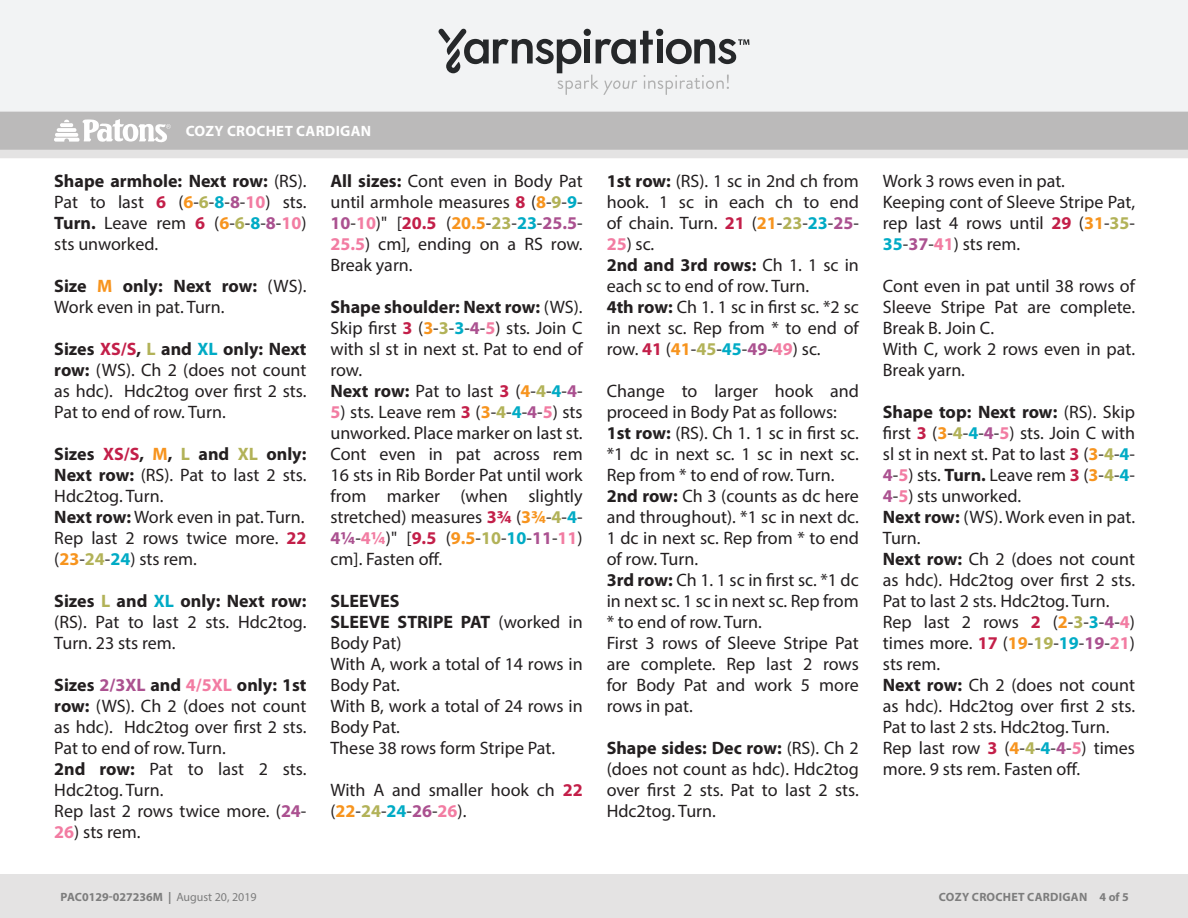
<style>
.page{position:relative;width:1188px;height:918px;background:#fff}
.page>*{position:absolute;margin:0;border:0;box-sizing:border-box;transform-origin:0 0}
.Body{font:18px/21px "Myriad Pro";color:#231f20;text-align:justify}
.Body-2{font:700 18px "Myriad Pro";color:#231f20}
.t1{font:700 15px "Myriad Pro";letter-spacing:.02em;color:#fff}
.t2{font:700 12px "Myriad Pro";letter-spacing:.015em;color:#7d7d7d}
.s1{font-weight:700}
.s2{font-weight:700;color:#c31f49}
.s3{font-weight:700;color:#f7941e}
.s4{font-weight:700;color:#b2b258}
.s5{font-weight:700;color:#00abc5}
.s6{font-weight:700;color:#ab5190}
.s7{font-weight:700;color:#f27ca2}
.s8{font-weight:400}
</style>
<div class="page">
<div style="left:0;top:112px;width:1188px;height:7px;background:#bbbaba"></div>
<div style="left:0;top:0;width:1188px;height:112px;background:#f2f3f4"></div>
<svg style="left:438px;top:29px;width:311px;height:66px"></svg>
<svg style="left:0;top:119px;width:1188px;height:39px;background:#c5c4c4"></svg>
<div style="left:0;top:875px;width:1188px;height:43px;background:#e4e3e3"></div>
<p class="t1" style="left:186px;top:121px;width:187px">COZY CROCHET CARDIGAN</p>
<p class="Body" style="left:54px;top:170px;width:254px"><span class="s1">Shape armhole: Next row:</span> (RS).<br>Pat to last <span class="s2">6</span> (<span class="s3">6</span>-<span class="s4">6</span>-<span class="s5">8</span>-<span class="s6">8</span>-<span class="s7">10</span>) sts.<br><span class="s1">Turn.</span> Leave rem <span class="s2">6</span> (<span class="s3">6</span>-<span class="s4">6</span>-<span class="s5">8</span>-<span class="s6">8</span>-<span class="s7">10</span>) sts unworked.</p>
<p class="Body" style="left:54px;top:275px;width:254px"><span class="s1">Size</span> <span class="s3">M</span> <span class="s1">only: Next row:</span> (WS).<br>Work even in pat. Turn.</p>
<p class="Body" style="left:54px;top:338px;width:254px"><span class="s1">Sizes</span> <span class="s2">XS/S</span><span class="s1">,</span> <span class="s4">L</span> <span class="s1">and</span> <span class="s5">XL</span> <span class="s1">only: Next row:</span> (WS). Ch 2 (does not count as hdc). Hdc2tog over first 2 sts.<br>Pat to end of row. Turn.</p>
<p class="Body" style="left:54px;top:443px;width:254px"><span class="s1">Sizes</span> <span class="s2">XS/S</span><span class="s1">,</span> <span class="s3">M</span><span class="s1">,</span> <span class="s4">L</span> <span class="s1">and</span> <span class="s4">XL</span> <span class="s1">only:<br>Next row:</span> (RS). Pat to last 2 sts.<br>Hdc2tog. Turn.</p>
<p class="Body" style="left:54px;top:506px;width:252px"><span class="s1">Next row:</span> Work even in pat. Turn.</p>
<p class="Body" style="left:54px;top:527px;width:254px">Rep last 2 rows twice more. <span class="s2">22 </span>(<span class="s3">23</span>-<span class="s4">24</span>-<span class="s5">24</span>) sts rem.</p>
<p class="Body" style="left:54px;top:590px;width:254px"><span class="s1">Sizes</span> <span class="s4">L</span> <span class="s1">and</span> <span class="s5">XL</span> <span class="s1">only: Next row: </span>(RS). Pat to last 2 sts. Hdc2tog.<br>Turn. 23 sts rem.</p>
<p class="Body" style="left:54px;top:674px;width:254px"><span class="s1">Sizes</span> <span class="s6">2/3XL</span> <span class="s1">and</span> <span class="s7">4/5XL</span> <span class="s1">only: 1st row:</span> (WS). Ch 2 (does not count as hdc). Hdc2tog over first 2 sts.<br>Pat to end of row. Turn.</p>
<p class="Body" style="left:54px;top:758px;width:254px"><span class="s1">2nd row:</span> Pat to last 2 sts.<br>Hdc2tog. Turn.</p>
<p class="Body" style="left:54px;top:800px;width:254px">Rep last 2 rows twice more. (<span class="s6">24</span>-</p>
<p class="Body" style="left:54px;top:821px;width:88px"><span class="s7">26</span>) sts rem.</p>
<p class="Body" style="left:331px;top:170px;width:254px"><span class="s1">All sizes:</span> Cont even in Body Pat until armhole measures <span class="s2">8</span> (<span class="s3">8</span>-<span class="s4">9</span>-<span class="s5">9</span>- <span class="s6">10</span>-<span class="s7">10</span>)" [<span class="s2">20.5</span> (<span class="s3">20.5</span>-<span class="s4">23</span>-<span class="s5">23</span>-<span class="s6">25.5</span>- <span class="s7">25.5</span>) cm], ending on a RS row.<br>Break yarn.</p>
<p class="Body" style="left:331px;top:296px;width:254px"><span class="s1">Shape shoulder: Next row:</span> (WS).<br>Skip first <span class="s2">3</span> (<span class="s3">3</span>-<span class="s4">3</span>-<span class="s5">3</span>-<span class="s6">4</span>-<span class="s7">5</span>) sts. Join C with sl st in next st. Pat to end of row.</p>
<p class="Body" style="left:331px;top:380px;width:254px"><span class="s1">Next row:</span> Pat to last <span class="s2">3</span> (<span class="s3">4</span>-<span class="s4">4</span>-<span class="s5">4</span>-<span class="s6">4</span>-</p>
<p class="Body" style="left:331px;top:401px;width:254px"><span class="s7">5</span>) sts. Leave rem <span class="s2">3</span> (<span class="s3">3</span>-<span class="s4">4</span>-<span class="s5">4</span>-<span class="s6">4</span>-<span class="s7">5</span>) sts unworked. Place marker on last st.</p>
<p class="Body" style="left:331px;top:443px;width:254px">Cont even in pat across rem 16 sts in Rib Border Pat until work from marker (when slightly stretched) measures <span class="s2">3¾</span> (<span class="s3">3¾</span>-<span class="s4">4</span>-<span class="s5">4</span>- <span class="s6">4¼</span>-<span class="s7">4¼</span>)" [<span class="s2">9.5</span> (<span class="s3">9.5</span>-<span class="s4">10</span>-<span class="s5">10</span>-<span class="s6">11</span>-<span class="s7">11</span>) cm]. Fasten off.</p>
<p class="Body-2" style="left:331px;top:589px;width:71px">SLEEVES</p>
<p class="Body" style="left:331px;top:611px;width:254px"><span class="s1">SLEEVE STRIPE PAT</span> (worked in<br>Body Pat)</p>
<p class="Body" style="left:331px;top:653px;width:254px">With A, work a total of 14 rows in<br>Body Pat.</p>
<p class="Body" style="left:331px;top:695px;width:254px">With B, work a total of 24 rows in<br>Body Pat.</p>
<p class="Body" style="left:331px;top:737px;width:226px">These 38 rows form Stripe Pat.</p>
<p class="Body" style="left:331px;top:779px;width:254px">With A and smaller hook ch <span class="s2">22 </span>(<span class="s3">22</span>-<span class="s4">24</span>-<span class="s5">24</span>-<span class="s6">26</span>-<span class="s7">26</span>).</p>
<p class="Body" style="left:607px;top:170px;width:254px"><span class="s1">1st row:</span> (RS). 1 sc in 2nd ch from hook. 1 sc in each ch to end of chain. Turn. <span class="s2">21</span> (<span class="s3">21</span>-<span class="s4">23</span>-<span class="s5">23</span>-<span class="s6">25</span>-</p>
<p class="Body" style="left:607px;top:233px;width:49px"><span class="s7">25</span>) sc.</p>
<p class="Body" style="left:607px;top:254px;width:254px"><span class="s1">2nd and 3rd rows:</span> Ch 1. 1 sc in each sc to end of row. Turn.</p>
<p class="Body" style="left:607px;top:296px;width:254px"><span class="s1">4th row:</span> Ch 1. 1 sc in first sc. *2 sc in next sc. Rep from * to end of row. <span class="s2">41</span> (<span class="s3">41</span>-<span class="s4">45</span>-<span class="s5">45</span>-<span class="s6">49</span>-<span class="s7">49</span>) sc.</p>
<p class="Body" style="left:607px;top:380px;width:254px">Change to larger hook and proceed in Body Pat as follows:</p>
<p class="Body" style="left:607px;top:422px;width:254px"><span class="s1">1st row:</span> (RS). Ch 1. 1 sc in first sc. *1 dc in next sc. 1 sc in next sc.<br>Rep from * to end of row. Turn.</p>
<p class="Body" style="left:607px;top:485px;width:254px"><span class="s1">2nd row:</span> Ch 3 (counts as dc here and throughout). *1 sc in next dc.<br>1 dc in next sc. Rep from * to end of row. Turn.</p>
<p class="Body" style="left:607px;top:569px;width:254px"><span class="s1">3rd row:</span> Ch 1. 1 sc in first sc. *1 dc in next sc. 1 sc in next sc. Rep from * to end of row. Turn.</p>
<p class="Body" style="left:607px;top:632px;width:254px">First 3 rows of Sleeve Stripe Pat are complete. Rep last 2 rows for Body Pat and work 5 more rows in pat.</p>
<p class="Body" style="left:607px;top:737px;width:254px"><span class="s1">Shape sides: Dec row:</span> (RS). Ch 2 (does not count as hdc). Hdc2tog over first 2 sts. Pat to last 2 sts.<br>Hdc2tog. Turn.</p>
<p class="Body" style="left:883px;top:170px;width:184px">Work 3 rows even in pat.</p>
<p class="Body" style="left:883px;top:191px;width:254px">Keeping cont of Sleeve Stripe Pat, rep last 4 rows until <span class="s2">29</span> (<span class="s3">31</span>-<span class="s4">35</span>- <span class="s5">35</span>-<span class="s6">37</span>-<span class="s7">41</span>) sts rem.</p>
<p class="Body" style="left:883px;top:275px;width:254px">Cont even in pat until 38 rows of Sleeve Stripe Pat are complete.<br>Break B. Join C.</p>
<p class="Body" style="left:883px;top:338px;width:254px">With C, work 2 rows even in pat.<br>Break yarn.</p>
<p class="Body" style="left:883px;top:401px;width:254px"><span class="s1">Shape top: Next row:</span> (RS). Skip first <span class="s2">3</span> (<span class="s3">3</span>-<span class="s4">4</span>-<span class="s5">4</span>-<span class="s6">4</span>-<span class="s7">5</span>) sts. Join C with sl st in next st. Pat to last <span class="s2">3</span> (<span class="s3">3</span>-<span class="s4">4</span>-<span class="s5">4</span>- <span class="s6">4</span>-<span class="s7">5</span>) sts. <span class="s1">Turn.</span> Leave rem <span class="s2">3</span> (<span class="s3">3</span>-<span class="s4">4</span>-<span class="s5">4</span>- <span class="s6">4</span>-<span class="s7">5</span>) sts unworked.</p>
<p class="Body" style="left:883px;top:506px;width:254px"><span class="s1">Next row:</span> (WS). Work even in pat.<br>Turn.</p>
<p class="Body" style="left:883px;top:548px;width:254px"><span class="s1">Next row:</span> Ch 2 (does not count as hdc). Hdc2tog over first 2 sts.<br>Pat to last 2 sts. Hdc2tog. Turn.</p>
<p class="Body" style="left:883px;top:611px;width:254px">Rep last 2 rows <span class="s2">2</span> (<span class="s3">2</span>-<span class="s4">3</span>-<span class="s5">3</span>-<span class="s6">4</span>-<span class="s7">4</span>) times more. <span class="s2">17</span> (<span class="s3">19</span>-<span class="s4">19</span>-<span class="s5">19</span>-<span class="s6">19</span>-<span class="s7">21</span>) sts rem.</p>
<p class="Body" style="left:883px;top:674px;width:254px"><span class="s1">Next row:</span> Ch 2 (does not count as hdc). Hdc2tog over first 2 sts.<br>Pat to last 2 sts. Hdc2tog. Turn.</p>
<p class="Body" style="left:883px;top:737px;width:254px">Rep last row <span class="s2">3</span> (<span class="s3">4</span>-<span class="s4">4</span>-<span class="s5">4</span>-<span class="s6">4</span>-<span class="s7">5</span>) times more. 9 sts rem. Fasten off.</p>
<p class="t2" style="left:61px;top:889px;width:198px">PAC0129-027236M | <span class="s8">August 20, 2019</span></p>
<p class="t2" style="left:939px;top:889px;width:191px">COZY CROCHET CARDIGAN 4 of 5</p>
</div>
